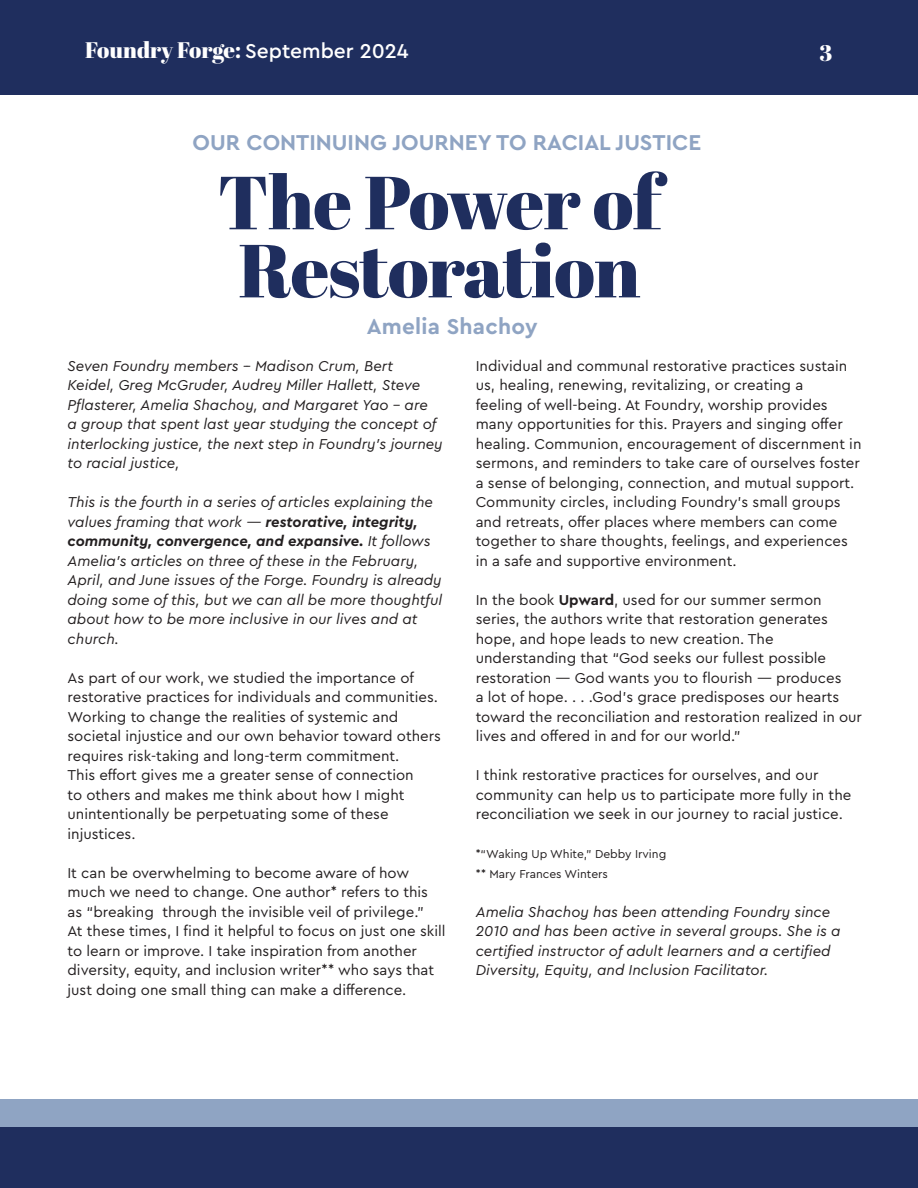
<style>
.page{position:relative;width:918px;height:1188px;background:#fff}
.page>*{position:absolute;margin:0;border:0;box-sizing:border-box;transform-origin:0 0}
.t1{font:75px "Abril Fatface";letter-spacing:-.01em;color:#1f2e5e}
.t2{font:700 22.5px "Cera Pro";color:#8fa4c3}
.t3{font:22.5px "Abril Fatface";letter-spacing:-.005em;color:#fff}
.t4{font:15px/19.5px "Cera Pro";color:#231f20}
.t5{font:italic 15px/19.5px "Cera Pro";color:#231f20}
.t6{font:12px/19.5px "Cera Pro";color:#231f20}
.s1{font-family:"Cera Pro";font-weight:500;font-size:21px}
.s2{font-weight:700}
</style>
<div class="page">
<div style="left:0;top:0;width:918px;height:95px;background:#1f2e5e"></div>
<div style="left:0;top:1113px;width:918px;height:75px;background:#1f2e5e"></div>
<div style="left:0;top:1099px;width:918px;height:28px;background:#8fa4c3"></div>
<h2 class="t3" style="left:85px;top:34px;width:325px">Foundry Forge: <span class="s1">September 2024</span></h2>
<h2 class="t3" style="left:819px;top:38px;width:14px">3</h2>
<h2 class="t2" style="left:193px;top:127px;width:510px">OUR CONTINUING JOURNEY TO RACIAL JUSTICE</h2>
<p class="t1" style="left:218px;top:150px;width:445px">The Power of</p>
<p class="t1" style="left:239px;top:218px;width:403px">Restoration</p>
<p class="t2" style="left:367px;top:312px;width:172px">Amelia Shachoy</p>
<p class="t5" style="left:68px;top:356px;width:377px">Seven Foundry members -- Madison Crum, Bert Keidel, Greg McGruder, Audrey Miller Hallett, Steve Pflasterer, Amelia Shachoy, and Margaret Yao – are<br>a group that spent last year studying the concept of interlocking justice, the next step in Foundry’s journey to racial justice,</p>
<p class="t5" style="left:68px;top:492px;width:376px">This is the fourth in a series of articles explaining the values framing that work — <span class="s2">restorative, integrity, community, convergence, and expansive.</span> It follows Amelia’s articles on three of these in the February, April, and June issues of the Forge. Foundry is already doing some of this, but we can all be more thoughtful about how to be more inclusive in our lives and at church.</p>
<p class="t4" style="left:68px;top:668px;width:375px">As part of our work, we studied the importance of restorative practices for individuals and communities.<br>Working to change the realities of systemic and societal injustice and our own behavior toward others requires risk-taking and long-term commitment.<br>This effort gives me a greater sense of connection<br>to others and makes me think about how I might unintentionally be perpetuating some of these injustices.</p>
<p class="t4" style="left:68px;top:863px;width:343px">It can be overwhelming to become aware of how</p>
<p class="t4" style="left:68px;top:882px;width:362px">much we need to change. One author* refers to this as “breaking through the invisible veil of privilege.”</p>
<p class="t4" style="left:68px;top:921px;width:380px">At these times, I find it helpful to focus on just one skill</p>
<p class="t4" style="left:68px;top:941px;width:351px">to learn or improve. I take inspiration from another</p>
<p class="t4" style="left:68px;top:960px;width:368px">diversity, equity, and inclusion writer** who says that</p>
<p class="t4" style="left:68px;top:980px;width:341px">just doing one small thing can make a difference.</p>
<p class="t4" style="left:476px;top:356px;width:387px">Individual and communal restorative practices sustain us, healing, renewing, revitalizing, or creating a<br>feeling of well-being. At Foundry, worship provides many opportunities for this. Prayers and singing offer healing. Communion, encouragement of discernment in sermons, and reminders to take care of ourselves foster a sense of belonging, connection, and mutual support.<br>Community circles, including Foundry’s small groups and retreats, offer places where members can come together to share thoughts, feelings, and experiences in a safe and supportive environment.</p>
<p class="t4" style="left:476px;top:590px;width:388px">In the book <span class="s2">Upward</span>, used for our summer sermon series, the authors write that restoration generates hope, and hope leads to new creation. The understanding that “God seeks our fullest possible restoration — God wants you to flourish — produces<br>a lot of hope. . . .God’s grace predisposes our hearts toward the reconciliation and restoration realized in our lives and offered in and for our world.”</p>
<p class="t4" style="left:476px;top:765px;width:377px">I think restorative practices for ourselves, and our community can help us to participate more fully in the reconciliation we seek in our journey to racial justice.</p>
<p class="t6" style="left:476px;top:844px;width:192px">*“Waking Up White,” Debby Irving ** Mary Frances Winters</p>
<p class="t5" style="left:476px;top:902px;width:366px">Amelia Shachoy has been attending Foundry since 2010 and has been active in several groups. She is a certified instructor of adult learners and a certified Diversity, Equity, and Inclusion Facilitator.</p>
</div>
